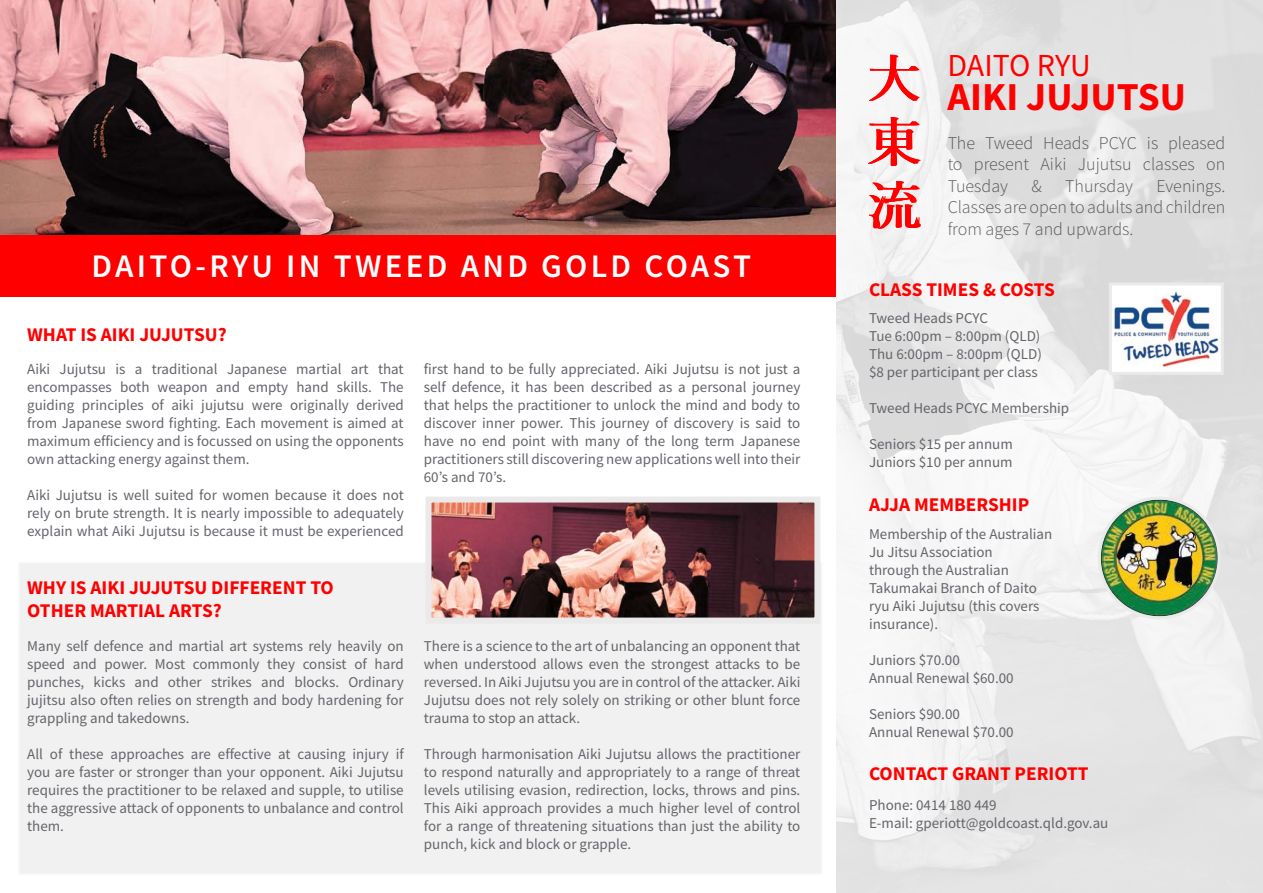
<style>
.page{position:relative;width:1263px;height:893px;background:#fff}
.page>*{position:absolute;margin:0;border:0;box-sizing:border-box;transform-origin:0 0}
.t1{font:53.1px/63.6px "Yu Mincho";color:#f00;text-align:justify}
.t2{font:700 39.6px "Source Sans Pro";color:#f00}
.t3{font:600 33px "Source Sans Pro";letter-spacing:.1em;color:#fff}
.t4{font:32.1px "Source Sans Pro";letter-spacing:-.005em;color:#f00}
.t5{font:700 19.35px "Source Sans Pro";color:#f00}
.t6{font:300 18px/21.6px "Source Sans Pro";color:#26272b;text-align:justify}
.t7{font:15px/18px "Source Sans Pro";color:#63656b;text-align:justify}
</style>
<div class="page">
<div style="left:18px;top:561px;width:805px;height:314px;background:#f1f1f1"></div>
<img style="left:0;top:0;width:836px;height:236px">
<div style="left:0;top:236px;width:836px;height:61px;background:#f00"></div>
<img style="left:836px;top:0;width:427px;height:893px">
<img style="left:432px;top:504px;width:381px;height:113px">
<div style="left:425px;top:497px;width:395px;height:127px;border:6px solid #eaeaea"></div>
<img style="left:1113px;top:287px;width:107px;height:84px">
<div style="left:1109px;top:283px;width:115px;height:92px;border:3px solid #eaeaea"></div>
<img style="left:1099px;top:498px;width:120px;height:120px;border-radius:60px">
<div style="left:1098px;top:497px;width:122px;height:122px;border:3px solid #eaeaea;border-radius:50%"></div>
<h3 class="t3" style="left:92px;top:244px;width:661px">DAITO-RYU IN TWEED AND GOLD COAST</h3>
<p class="t5" style="left:27px;top:321px;width:134px">WHAT IS AIKI JUJUTSU</p>
<p class="t5" style="left:218px;top:321px;width:10px">?</p>
<p class="t7" style="left:27px;top:360px;width:378px">Aiki Jujutsu is a traditional Japanese martial art that encompasses both weapon and empty hand skills. The guiding principles of aiki jujutsu were originally derived from Japanese sword fighting. Each movement is aimed at maximum efficiency and is focussed on using the opponents own attacking energy against them.</p>
<p class="t7" style="left:27px;top:486px;width:378px">Aiki Jujutsu is well suited for women because it does not rely on brute strength. It is nearly impossible to adequately explain what Aiki Jujutsu is because it must be experienced</p>
<p class="t5" style="left:27px;top:574px;width:124px">WHY IS AIKI JUJUTSU</p>
<p class="t5" style="left:211px;top:574px;width:112px">DIFFERENT TO</p>
<p class="t5" style="left:27px;top:597px;width:111px">OTHER MARTIAL</p>
<p class="t5" style="left:169px;top:597px;width:54px">ARTS?</p>
<p class="t7" style="left:27px;top:636px;width:378px">Many self defence and martial art systems rely heavily on speed and power. Most commonly they consist of hard punches, kicks and other strikes and blocks. Ordinary jujitsu also often relies on strength and body hardening for grappling and takedowns.</p>
<p class="t7" style="left:27px;top:744px;width:378px">All of these approaches are effective at causing injury if you are faster or stronger than your opponent. Aiki Jujutsu requires the practitioner to be relaxed and supple, to utilise the aggressive attack of opponents to unbalance and control them.</p>
<p class="t7" style="left:424px;top:360px;width:378px">first hand to be fully appreciated. Aiki Jujutsu is not just a self defence, it has been described as a personal journey that helps the practitioner to unlock the mind and body to discover inner power. This journey of discovery is said to have no end point with many of the long term Japanese practitioners still discovering new applications well into their 60’s and 70’s.</p>
<p class="t7" style="left:424px;top:636px;width:378px">There is a science to the art of unbalancing an opponent that when understood allows even the strongest attacks to be reversed. In Aiki Jujutsu you are in control of the attacker. Aiki Jujutsu does not rely solely on striking or other blunt force trauma to stop an attack.</p>
<p class="t7" style="left:424px;top:744px;width:378px">Through harmonisation Aiki Jujutsu allows the practitioner to respond naturally and appropriately to a range of threat levels utilising evasion, redirection, locks, throws and pins.<br>This Aiki approach provides a much higher level of control for a range of threatening situations than just the ability to punch, kick and block or grapple.</p>
<h1 class="t1" style="left:869px;top:41px;width:55px">大東流</h1>
<h3 class="t4" style="left:947px;top:45px;width:145px">DAITO RYU</h3>
<h2 class="t2" style="left:947px;top:70px;width:240px">AIKI JUJUTSU</h2>
<p class="t6" style="left:947px;top:132px;width:279px">The Tweed Heads PCYC is pleased to present Aiki Jujutsu classes on Tuesday</p>
<p class="t6" style="left:1031px;top:175px;width:12px">&amp;</p>
<p class="t6" style="left:1065px;top:175px;width:69px">Thursday</p>
<p class="t6" style="left:947px;top:175px;width:279px;text-indent:209px">Evenings.<br>Classes are open to adults and children from ages 7 and upwards.</p>
<p class="t5" style="left:869px;top:276px;width:23px">CLASS</p>
<p class="t5" style="left:926px;top:276px;width:96px">TIM ES &amp; COSTS</p>
<p class="t7" style="left:869px;top:309px;width:174px;text-align:left">Tweed Heads PCYC<br>Tue 6:00pm – 8:00pm (QLD)<br>Thu 6:00pm – 8:00pm (QLD) $8 per participant per class</p>
<p class="t7" style="left:869px;top:399px;width:202px">Tweed Heads PCYC Membership</p>
<p class="t7" style="left:869px;top:435px;width:145px">Seniors $15 per annum<br>Juniors $10 per annum</p>
<p class="t5" style="left:869px;top:492px;width:162px">AJJA MEMBERSHIP</p>
<p class="t7" style="left:869px;top:525px;width:185px;text-align:left">Membership of the Australian<br>Ju Jitsu Association<br>through the Australian<br>Takumakai Branch of Daito ryu Aiki Jujutsu (this covers insurance).</p>
<p class="t7" style="left:869px;top:651px;width:146px">Juniors $70.00<br>Annual Renewal $60.00</p>
<p class="t7" style="left:869px;top:705px;width:146px">Seniors $90.00<br>Annual Renewal $70.00</p>
<p class="t5" style="left:869px;top:761px;width:221px">CONTACT GRANT PERIOTT</p>
<p class="t7" style="left:869px;top:796px;width:241px">Phone: 0414 180 449<br>E-mail: gperiott@goldcoast.qld.gov.au</p>
</div>
